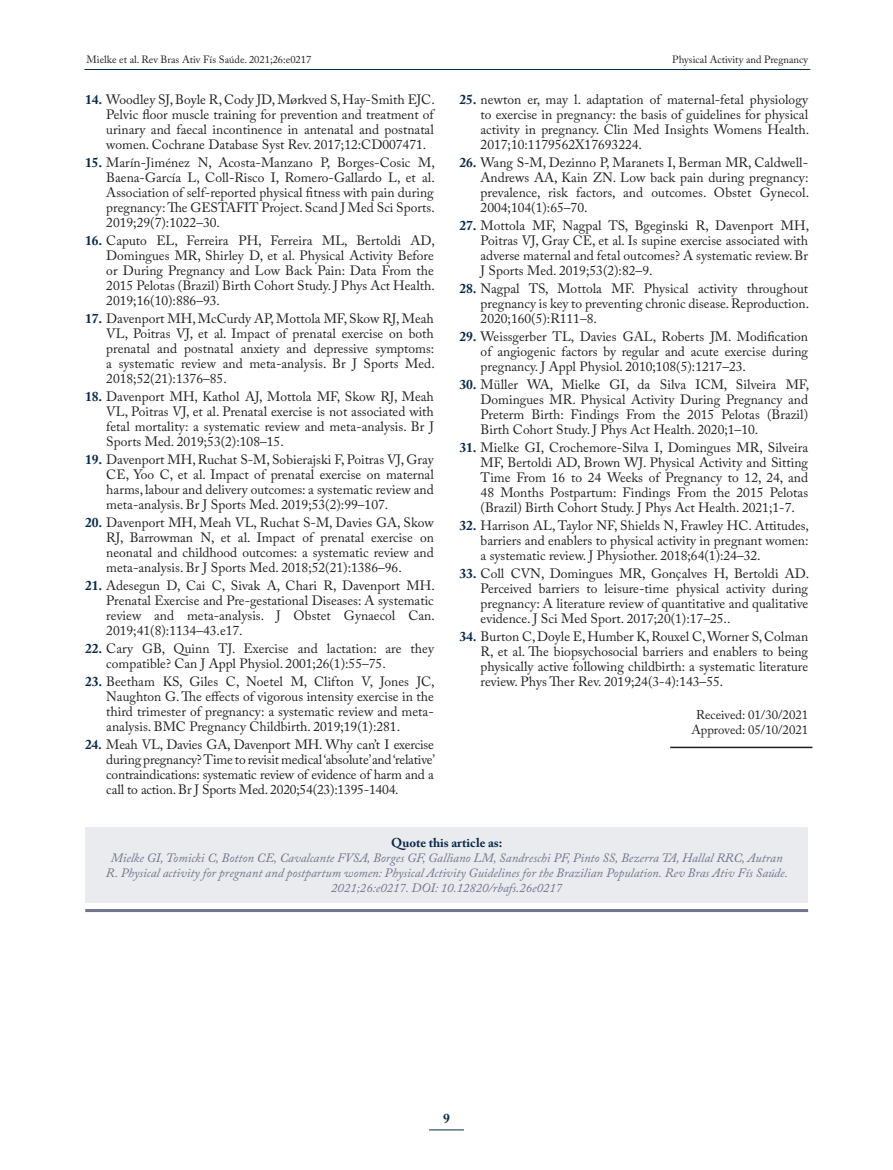
<style>
.page{position:relative;width:893px;height:1170px;background:#fff}
.page>*{position:absolute;margin:0;border:0;box-sizing:border-box;transform-origin:0 0}
.t1{font:13.5px/15px "Adobe Caslon Pro";color:#231f20;text-align:justify}
.t2{font:700 13.5px "Adobe Caslon Pro";color:#082a4a}
.t3{font:italic 12.75px/15px "Adobe Caslon Pro";color:#71758b;text-align:center}
.t4{font:12.75px/15px "Adobe Caslon Pro";color:#231f20;text-align:center}
.t5{font:700 12.75px "Adobe Caslon Pro";color:#082a4a}
.t6{font:10.5px "Adobe Caslon Pro";color:#231f20}
.s1{font-weight:700;color:#082a4a}
</style>
<div class="page">
<hr style="left:429px;top:1129px;width:35px;height:1px;background:#082a4a">
<hr style="left:84px;top:69px;width:726px;height:1px;background:#082a4a">
<div style="left:85px;top:827px;width:723px;height:75px;background:#eaebef"></div>
<hr style="left:85px;top:909px;width:723px;height:3px;background:#71758b">
<hr style="left:670px;top:746px;width:142px;height:2px;background:#231f20">
<p class="t6" style="left:87px;top:53px;width:226px">Mielke et al. Rev Bras Ativ Fís Saúde. 2021;26:e0217</p>
<p class="t6" style="left:672px;top:53px;width:137px">Physical Activity and Pregnancy</p>
<p class="t1" style="left:106px;top:91px;width:330px;text-indent:-21px"><span class="s1">14.</span> Woodley SJ, Boyle R, Cody JD, Mørkved S, Hay-Smith EJC.<br>Pelvic floor muscle training for prevention and treatment of urinary and faecal incontinence in antenatal and postnatal women. Cochrane Database Syst Rev. 2017;12:CD007471.</p>
<p class="t1" style="left:106px;top:154px;width:330px;text-indent:-21px"><span class="s1">15.</span> Marín-Jiménez N, Acosta-Manzano P, Borges-Cosic M, Baena-García L, Coll-Risco I, Romero-Gallardo L, et al.<br>Association of self-reported physical fitness with pain during pregnancy: The GESTAFIT Project. Scand J Med Sci Sports.<br>2019;29(7):1022–30.</p>
<p class="t1" style="left:106px;top:232px;width:330px;text-indent:-21px"><span class="s1">16.</span> Caputo EL, Ferreira PH, Ferreira ML, Bertoldi AD, Domingues MR, Shirley D, et al. Physical Activity Before or During Pregnancy and Low Back Pain: Data From the 2015 Pelotas (Brazil) Birth Cohort Study. J Phys Act Health.<br>2019;16(10):886–93.</p>
<p class="t1" style="left:106px;top:310px;width:330px;text-indent:-21px"><span class="s1">17.</span> Davenport MH, McCurdy AP, Mottola MF, Skow RJ, Meah VL, Poitras VJ, et al. Impact of prenatal exercise on both prenatal and postnatal anxiety and depressive symptoms: a systematic review and meta-analysis. Br J Sports Med.<br>2018;52(21):1376–85.</p>
<p class="t1" style="left:106px;top:388px;width:329px;text-indent:-21px"><span class="s1">18.</span> Davenport MH, Kathol AJ, Mottola MF, Skow RJ, Meah VL, Poitras VJ, et al. Prenatal exercise is not associated with fetal mortality: a systematic review and meta-analysis. Br J Sports Med. 2019;53(2):108–15.</p>
<p class="t1" style="left:106px;top:451px;width:329px;text-indent:-21px"><span class="s1">19.</span> Davenport MH, Ruchat S-M, Sobierajski F, Poitras VJ, Gray CE, Yoo C, et al. Impact of prenatal exercise on maternal harms, labour and delivery outcomes: a systematic review and meta-analysis. Br J Sports Med. 2019;53(2):99–107.</p>
<p class="t1" style="left:106px;top:514px;width:329px;text-indent:-21px"><span class="s1">20.</span> Davenport MH, Meah VL, Ruchat S-M, Davies GA, Skow RJ, Barrowman N, et al. Impact of prenatal exercise on neonatal and childhood outcomes: a systematic review and meta-analysis. Br J Sports Med. 2018;52(21):1386–96.</p>
<p class="t1" style="left:106px;top:577px;width:330px;text-indent:-21px"><span class="s1">21.</span> Adesegun D, Cai C, Sivak A, Chari R, Davenport MH.<br>Prenatal Exercise and Pre-gestational Diseases: A systematic review and meta-analysis. J Obstet Gynaecol Can.<br>2019;41(8):1134–43.e17.</p>
<p class="t1" style="left:106px;top:640px;width:329px;text-indent:-21px"><span class="s1">22.</span> Cary GB, Quinn TJ. Exercise and lactation: are they compatible? Can J Appl Physiol. 2001;26(1):55–75.</p>
<p class="t1" style="left:106px;top:673px;width:330px;text-indent:-21px"><span class="s1">23.</span> Beetham KS, Giles C, Noetel M, Clifton V, Jones JC, Naughton G. The effects of vigorous intensity exercise in the third trimester of pregnancy: a systematic review and meta&shy;analysis. BMC Pregnancy Childbirth. 2019;19(1):281.</p>
<p class="t1" style="left:106px;top:736px;width:330px;text-indent:-21px"><span class="s1">24.</span> Meah VL, Davies GA, Davenport MH. Why can’t I exercise during pregnancy? Time to revisit medical ‘absolute’and ‘relative’ contraindications: systematic review of evidence of harm and a call to action. Br J Sports Med. 2020;54(23):1395-1404.</p>
<p class="t1" style="left:481px;top:91px;width:330px;text-indent:-21px"><span class="s1">25.</span> newton er, may l. adaptation of maternal-fetal physiology to exercise in pregnancy: the basis of guidelines for physical activity in pregnancy. Clin Med Insights Womens Health.<br>2017;10:1179562X17693224.</p>
<p class="t1" style="left:481px;top:154px;width:330px;text-indent:-21px"><span class="s1">26.</span> Wang S-M, Dezinno P, Maranets I, Berman MR, Caldwell-Andrews AA, Kain ZN. Low back pain during pregnancy: prevalence, risk factors, and outcomes. Obstet Gynecol.<br>2004;104(1):65–70.</p>
<p class="t1" style="left:481px;top:217px;width:330px;text-indent:-21px"><span class="s1">27.</span> Mottola MF, Nagpal TS, Bgeginski R, Davenport MH, Poitras VJ, Gray CE, et al. Is supine exercise associated with adverse maternal and fetal outcomes? A systematic review. Br J Sports Med. 2019;53(2):82–9.</p>
<p class="t1" style="left:481px;top:280px;width:330px;text-indent:-21px"><span class="s1">28.</span> Nagpal TS, Mottola MF. Physical activity throughout pregnancy is key to preventing chronic disease. Reproduction.<br>2020;160(5):R111–8.</p>
<p class="t1" style="left:481px;top:328px;width:329px;text-indent:-21px"><span class="s1">29.</span> Weissgerber TL, Davies GAL, Roberts JM. Modification of angiogenic factors by regular and acute exercise during pregnancy. J Appl Physiol. 2010;108(5):1217–23.</p>
<p class="t1" style="left:481px;top:376px;width:330px;text-indent:-21px"><span class="s1">30.</span> Müller WA, Mielke GI, da Silva ICM, Silveira MF, Domingues MR. Physical Activity During Pregnancy and Preterm Birth: Findings From the 2015 Pelotas (Brazil)<br>Birth Cohort Study. J Phys Act Health. 2020;1–10.</p>
<p class="t1" style="left:481px;top:439px;width:329px;text-indent:-21px"><span class="s1">31.</span> Mielke GI, Crochemore-Silva I, Domingues MR, Silveira MF, Bertoldi AD, Brown WJ. Physical Activity and Sitting Time From 16 to 24 Weeks of Pregnancy to 12, 24, and 48 Months Postpartum: Findings From the 2015 Pelotas (Brazil) Birth Cohort Study. J Phys Act Health. 2021;1-7.</p>
<p class="t1" style="left:481px;top:517px;width:330px;text-indent:-21px"><span class="s1">32.</span> Harrison AL, Taylor NF, Shields N, Frawley HC. Attitudes, barriers and enablers to physical activity in pregnant women: a systematic review. J Physiother. 2018;64(1):24–32.</p>
<p class="t1" style="left:481px;top:565px;width:330px;text-indent:-21px"><span class="s1">33.</span> Coll CVN, Domingues MR, Gonçalves H, Bertoldi AD.<br>Perceived barriers to leisure-time physical activity during pregnancy: A literature review of quantitative and qualitative evidence. J Sci Med Sport. 2017;20(1):17–25..</p>
<p class="t1" style="left:481px;top:628px;width:329px;text-indent:-21px"><span class="s1">34.</span> Burton C, Doyle E, Humber K, Rouxel C, Worner S, Colman R, et al. The biopsychosocial barriers and enablers to being physically active following childbirth: a systematic literature review. Phys Ther Rev. 2019;24(3-4):143–55.</p>
<p class="t4" style="left:691px;top:707px;width:118px">Received: 01/30/2021<br>Approved: 05/10/2021</p>
<p class="t5" style="left:391px;top:835px;width:113px">Quote this article as:</p>
<p class="t3" style="left:106px;top:850px;width:683px">Mielke GI, Tomicki C, Botton CE, Cavalcante FVSA, Borges GF, Galliano LM, Sandreschi PF, Pinto SS, Bezerra TA, Hallal RRC, Autran<br>R. Physical activity for pregnant and postpartum women: Physical Activity Guidelines for the Brazilian Population. Rev Bras Ativ Fís Saúde.<br>2021;26:e0217. DOI: 10.12820/rbafs.26e0217</p>
<p class="t2" style="left:443px;top:1110px;width:8px">9</p>
</div>
